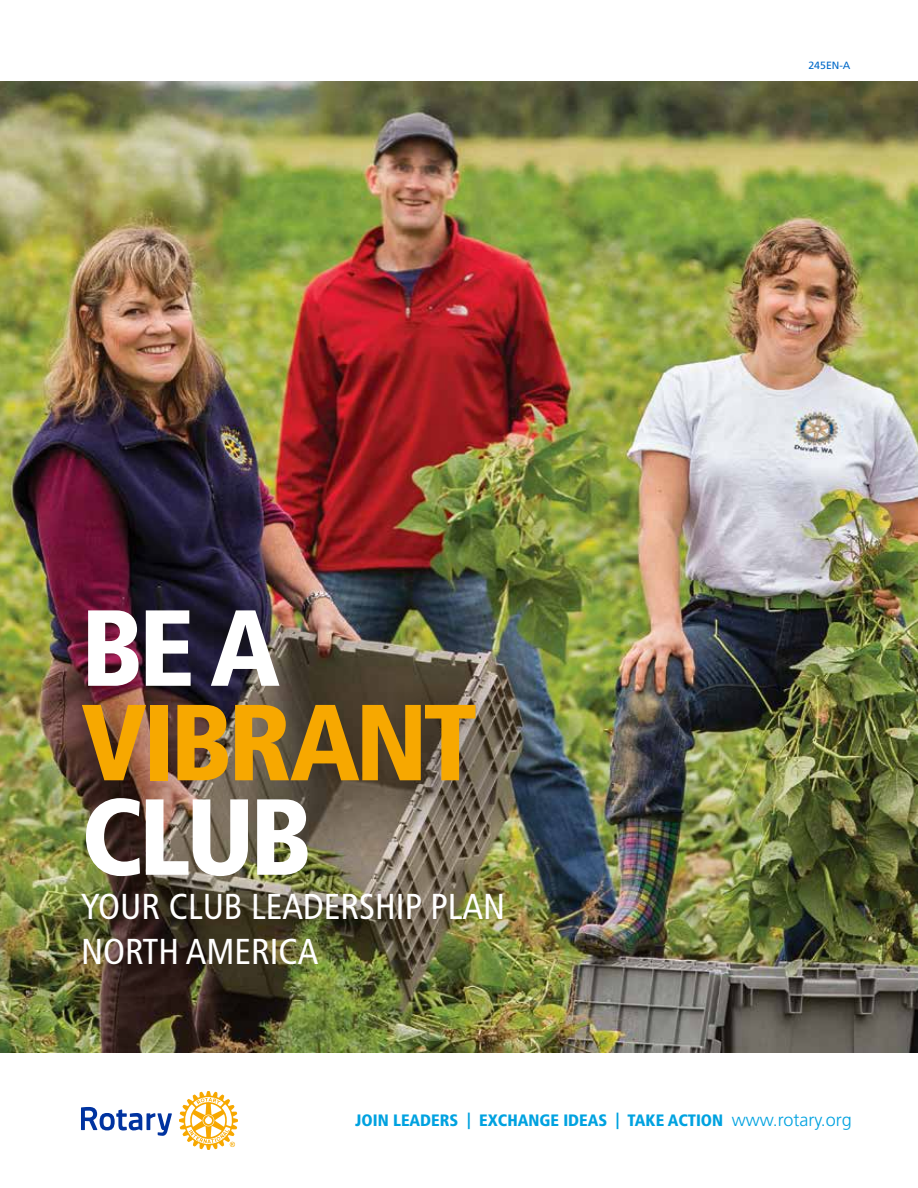
<style>
.page{position:relative;width:918px;height:1188px;background:#fff}
.page>*{position:absolute;margin:0;border:0;box-sizing:border-box;transform-origin:0 0}
.t1{font:900 condensed 108px "Frutiger LT Std";letter-spacing:-.04em;color:#fff}
.t2{font:900 condensed 108px "Frutiger LT Std";letter-spacing:-.04em;color:#f7a800}
.t3{font:condensed 36px/44.4px "Frutiger LT Std";color:#fff}
.t4{font:900 condensed 16.5px "Frutiger LT Std";color:#00a2e0}
.t5{font:10.5px "Frutiger LT Std";color:#0069c8}
.s1{font-weight:300;font-stretch:normal;font-size:18px}
</style>
<div class="page">
<img style="left:0;top:81px;width:918px;height:972px">
<img style="left:78px;top:685px;width:202px;height:143px">
<svg style="left:81px;top:1107px;width:91px;height:29px"></svg>
<svg style="left:179px;top:1091px;width:59px;height:59px"></svg>
<img style="left:280px;top:855px;width:153px;height:98px">
<img style="left:433px;top:855px;width:179px;height:98px">
<img style="left:62px;top:855px;width:202px;height:144px">
<img style="left:393px;top:685px;width:263px;height:143px">
<h1 class="t1" style="left:81px;top:583px;width:201px">BE A</h1>
<h1 class="t2" style="left:81px;top:678px;width:398px">VIBRANT</h1>
<h1 class="t1" style="left:81px;top:772px;width:233px">CLUB</h1>
<h2 class="t3" style="left:81px;top:885px;width:426px">YOUR CLUB LEADERSHIP PLAN<br>NORTH AMERICA</h2>
<p class="t5" style="left:808px;top:59px;width:44px">245EN-A</p>
<p class="t4" style="left:355px;top:1111px;width:498px">JOIN LEADERS | EXCHANGE IDEAS | TAKE ACTION <span class="s1">www.rotary.org</span></p>
</div>
